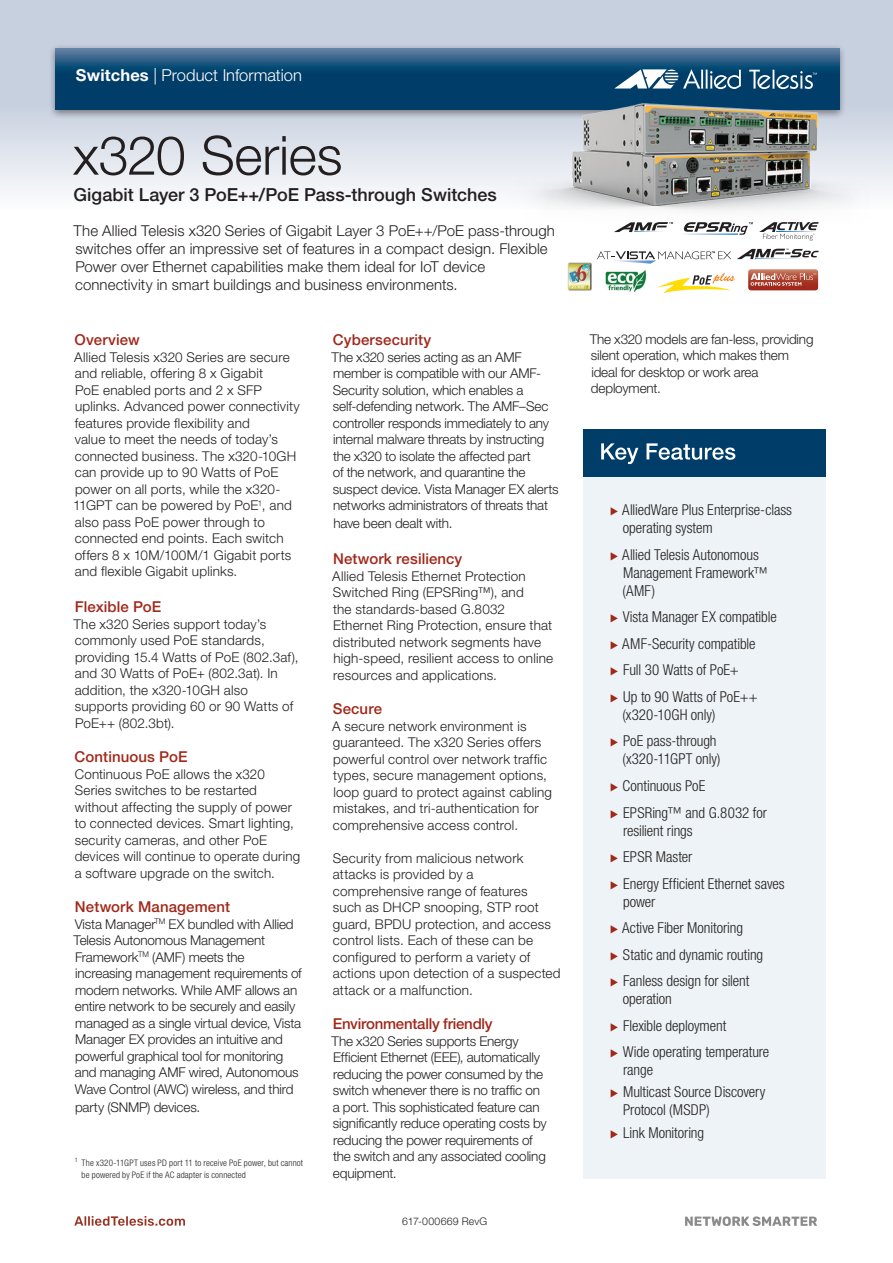
<style>
.page{position:relative;width:893px;height:1263px;background:#fff}
.page>*{position:absolute;margin:0;border:0;box-sizing:border-box;transform-origin:0 0}
.t1{font:300 54px "Helvetica Neue";letter-spacing:-.005em;color:#231f20}
.t2{font:500 18px "Helvetica Neue";color:#231f20}
.t3{font:300 16.5px "Helvetica Neue";color:#fff}
.t4{font:300 condensed 15px/26.5px "Helvetica Neue";letter-spacing:-.005em;color:#231f20}
.t5{font:300 15px/18px "Helvetica Neue";letter-spacing:.005em;color:#231f20}
.t6{font:500 15px "Helvetica Neue";letter-spacing:.005em;color:#a1281b}
.t7{font:500 15px "Helvetica Neue";letter-spacing:-.02em;color:#a1281b}
.t8{font:300 13.5px/16.5px "Helvetica Neue";letter-spacing:.005em;color:#231f20}
.t9{font:300 10.5px "Helvetica Neue";letter-spacing:.02em;color:#231f20}
.t10{font:300 condensed 9px/12px "Helvetica Neue";letter-spacing:.02em;color:#231f20}
.s1{font-weight:700}
.s2{font-family:"Allied Telesis";font-stretch:normal;font-size:13.5px;color:#a1281b}
</style>
<div class="page">
<img style="left:568px;top:262px;width:23px;height:28px">
<div style="left:0;top:0;width:893px;height:210px;background:linear-gradient(to bottom,#b9c4d7,#f0f2f6)"></div>
<div style="left:48px;top:44px;width:798px;height:75px;background:#231f20;opacity:.5"></div>
<svg style="left:56px;top:48px;width:783px;height:62px;background:#144d76"></svg>
<svg style="left:749px;top:70px;width:68px;height:20px"></svg>
<svg style="left:614px;top:69px;width:127px;height:21px"></svg>
<svg style="left:74px;top:1216px;width:111px;height:10px"></svg>
<svg style="left:685px;top:1216px;width:132px;height:10px"></svg>
<div style="left:583px;top:434px;width:243px;height:745px;background:#edf3f6"></div>
<div style="left:583px;top:429px;width:243px;height:47px;background:#003e69"></div>
<svg style="left:601px;top:443px;width:134px;height:21px"></svg>
<img style="left:482px;top:104px;width:389px;height:120px">
<img style="left:605px;top:270px;width:42px;height:23px">
<svg style="left:748px;top:269px;width:70px;height:21px"></svg>
<svg style="left:657px;top:273px;width:78px;height:20px"></svg>
<svg style="left:759px;top:222px;width:60px;height:19px"></svg>
<svg style="left:614px;top:222px;width:59px;height:10px"></svg>
<hr style="left:682px;top:234px;width:56px;height:1px;background:#fafbfd">
<svg style="left:684px;top:222px;width:69px;height:13px"></svg>
<svg style="left:737px;top:249px;width:82px;height:10px"></svg>
<svg style="left:597px;top:251px;width:134px;height:13px"></svg>
<p class="t3" style="left:76px;top:65px;width:227px"><span class="s1">Switches</span> | Product Information</p>
<h1 class="t1" style="left:73px;top:122px;width:271px">x320 Series</h1>
<h2 class="t2" style="left:74px;top:184px;width:425px">Gigabit Layer 3 PoE++/PoE Pass-through Switches</h2>
<p class="t5" style="left:74px;top:221px;width:483px">The Allied Telesis x320 Series of Gigabit Layer 3 PoE++/PoE pass-through switches offer an impressive set of features in a compact design. Flexible Power over Ethernet capabilities make them ideal for IoT device connectivity in smart buildings and business environments.</p>
<p class="t6" style="left:75px;top:331px;width:67px">Overview</p>
<p class="t8" style="left:73px;top:348px;width:228px">Allied Telesis x320 Series are secure and reliable, offering 8 x Gigabit<br>PoE enabled ports and 2 x SFP uplinks. Advanced power connectivity features provide flexibility and<br>value to meet the needs of today’s connected business. The x320-10GH can provide up to 90 Watts of PoE power on all ports, while the x320- 11GPT can be powered by PoE<sup>1</sup>, and also pass PoE power through to connected end points. Each switch offers 8 x 10M/100M/1 Gigabit ports and flexible Gigabit uplinks.</p>
<p class="t6" style="left:75px;top:598px;width:88px">Flexible PoE</p>
<p class="t8" style="left:73px;top:615px;width:226px">The x320 Series support today’s commonly used PoE standards, providing 15.4 Watts of PoE (802.3af), and 30 Watts of PoE+ (802.3at). In addition, the x320-10GH also supports providing 60 or 90 Watts of<br>PoE++ (802.3bt).</p>
<p class="t6" style="left:75px;top:748px;width:114px">Continuous PoE</p>
<p class="t8" style="left:75px;top:765px;width:227px">Continuous PoE allows the x320<br>Series switches to be restarted without affecting the supply of power to connected devices. Smart lighting, security cameras, and other PoE devices will continue to operate during a software upgrade on the switch.</p>
<p class="t6" style="left:75px;top:898px;width:157px">Network Management</p>
<p class="t8" style="left:73px;top:915px;width:230px">Vista Manager<sup>TM</sup> EX bundled with Allied Telesis Autonomous Management Framework<sup>TM</sup> (AMF) meets the increasing management requirements of modern networks. While AMF allows an entire network to be securely and easily managed as a single virtual device, Vista Manager EX provides an intuitive and powerful graphical tool for monitoring and managing AMF wired, Autonomous Wave Control (AWC) wireless, and third</p>
<p class="t8" style="left:75px;top:1098px;width:127px">party (SNMP) devices.</p>
<p class="t10" style="left:82px;top:1156px;width:223px;text-indent:-7px"><sup>1</sup> The x320-11GPT uses PD port 11 to receive PoE power, but cannot be powered by PoE if the AC adapter is connected</p>
<p class="t6" style="left:333px;top:331px;width:100px">Cybersecurity</p>
<p class="t8" style="left:332px;top:348px;width:228px">The x320 series acting as an AMF member is compatible with our AMF-Security solution, which enables a self-defending network. The AMF–Sec controller responds immediately to any internal malware threats by instructing the x320 to isolate the affected part<br>of the network, and quarantine the suspect device. Vista Manager EX alerts networks administrators of threats that</p>
<p class="t8" style="left:333px;top:515px;width:121px">have been dealt with.</p>
<p class="t6" style="left:333px;top:550px;width:131px">Network resiliency</p>
<p class="t8" style="left:332px;top:567px;width:222px">Allied Telesis Ethernet Protection Switched Ring (EPSRing™), and<br>the standards-based G.8032<br>Ethernet Ring Protection, ensure that distributed network segments have high-speed, resilient access to online resources and applications.</p>
<p class="t6" style="left:333px;top:700px;width:51px">Secure</p>
<p class="t8" style="left:332px;top:717px;width:221px">A secure network environment is guaranteed. The x320 Series offers powerful control over network traffic types, secure management options, loop guard to protect against cabling mistakes, and tri-authentication for comprehensive access control.</p>
<p class="t8" style="left:333px;top:849px;width:229px">Security from malicious network attacks is provided by a comprehensive range of features<br>such as DHCP snooping, STP root guard, BPDU protection, and access control lists. Each of these can be configured to perform a variety of actions upon detection of a suspected attack or a malfunction.</p>
<p class="t7" style="left:333px;top:1015px;width:161px">Environmentally friendly</p>
<p class="t8" style="left:332px;top:1032px;width:217px">The x320 Series supports Energy Efficient Ethernet (EEE), automatically reducing the power consumed by the switch whenever there is no traffic on a port. This sophisticated feature can significantly reduce operating costs by reducing the power requirements of the switch and any associated cooling equipment.</p>
<p class="t9" style="left:402px;top:1214px;width:87px">617-000669 RevG</p>
<p class="t8" style="left:590px;top:330px;width:225px">The x320 models are fan-less, providing silent operation, which makes them ideal for desktop or work area deployment.</p>
<p class="t4" style="left:623px;top:501px;width:171px;line-height:18px;text-indent:-13px"><span class="s2">ۼ</span> AlliedWare Plus Enterprise-class operating system</p>
<p class="t4" style="left:622px;top:545px;width:147px;line-height:18px;text-indent:-12px"><span class="s2">ۼ</span> Allied Telesis Autonomous<br>Management Framework™ (AMF)</p>
<p class="t4" style="left:610px;top:604px;width:168px"><span class="s2">ۼ</span> Vista Manager EX compatible <span class="s2">ۼ</span> AMF-Security compatible<br><span class="s2">ۼ</span> Full 30 Watts of PoE+<br><span class="s2">ۼ</span> Up to 90 Watts of PoE++</p>
<p class="t4" style="left:610px;top:701px;width:108px;text-align:right">(x320-10GH only)<br><span class="s2">ۼ</span> PoE pass-through</p>
<p class="t4" style="left:610px;top:746px;width:158px;text-indent:12px">(x320-11GPT only)<br><span class="s2">ۼ</span> Continuous PoE<br><span class="s2">ۼ</span> EPSRing™ and G.8032 for</p>
<p class="t4" style="left:610px;top:817px;width:176px;text-indent:13px">resilient rings<br><span class="s2">ۼ</span> EPSR Master<br><span class="s2">ۼ</span> Energy Efficient Ethernet saves</p>
<p class="t4" style="left:610px;top:888px;width:155px;text-indent:13px">power<br><span class="s2">ۼ</span> Active Fiber Monitoring<br><span class="s2">ۼ</span> Static and dynamic routing <span class="s2">ۼ</span> Fanless design for silent</p>
<p class="t4" style="left:610px;top:985px;width:161px;text-indent:13px">operation<br><span class="s2">ۼ</span> Flexible deployment<br><span class="s2">ۼ</span> Wide operating temperature</p>
<p class="t4" style="left:610px;top:1058px;width:157px;line-height:22.2px;text-indent:13px">range<br><span class="s2">ۼ</span> Multicast Source Discovery</p>
<p class="t4" style="left:610px;top:1099px;width:101px;line-height:22.2px;text-indent:13px">Protocol (MSDP) <span class="s2">ۼ</span> Link Monitoring</p>
</div>
